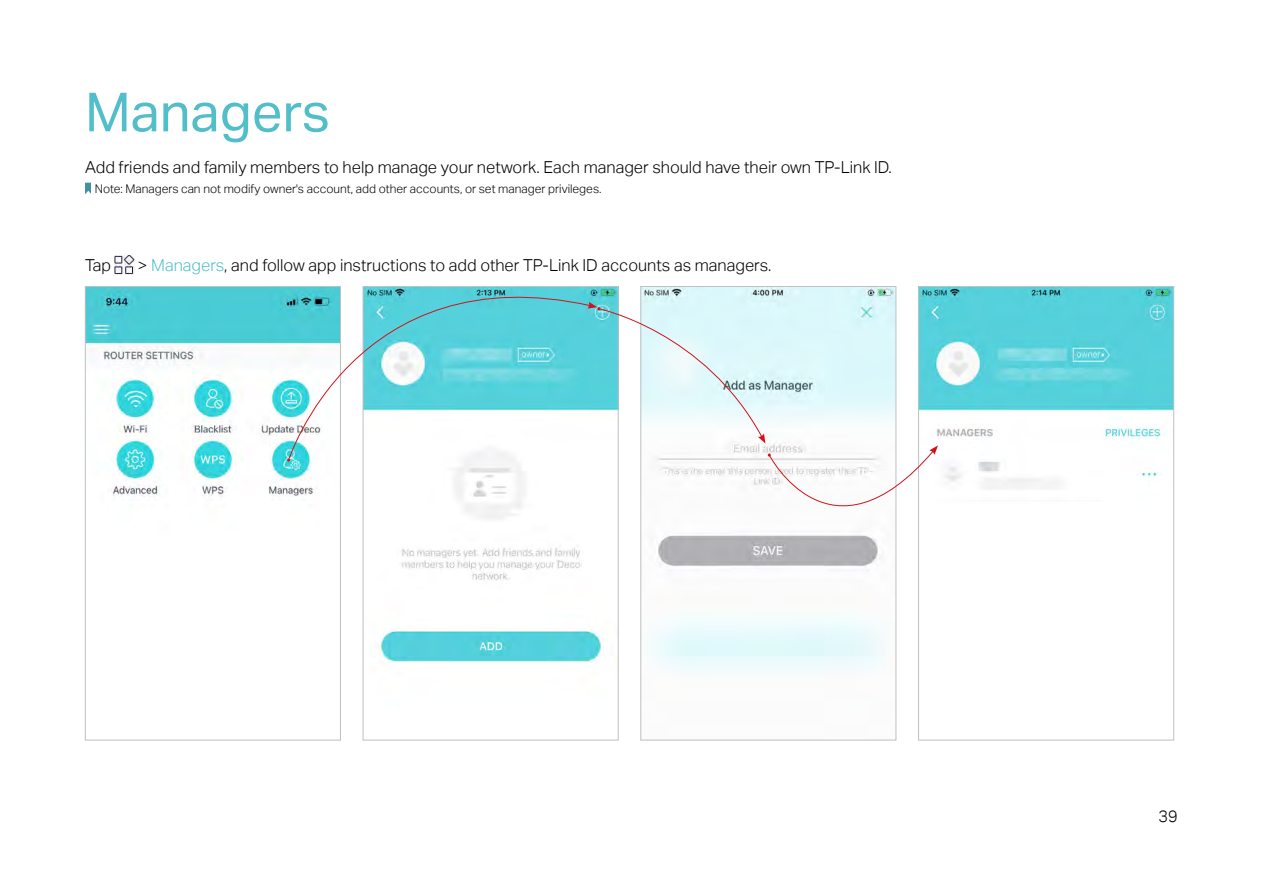
<style>
.page{position:relative;width:1263px;height:893px;background:#fff}
.page>*{position:absolute;margin:0;border:0;box-sizing:border-box;transform-origin:0 0}
.标题一{font:54px "TP Link Aktiv Regular";color:#51beca}
.正文{font:16.5px "TP Link Aktiv Light";color:#000}
.Note{font:12px "TP Link Aktiv Light";color:#000}
.s1{color:#51beca}
</style>
<div class="page">
<img style="left:115px;top:255px;width:19px;height:19px">
<img style="left:87px;top:288px;width:226px;height:209px">
<div style="left:85px;top:286px;width:256px;height:454px;border:1px solid #bfc0c0"></div>
<img style="left:377px;top:288px;width:239px;height:375px">
<img style="left:642px;top:288px;width:252px;height:386px">
<img style="left:920px;top:288px;width:252px;height:201px">
<svg style="left:85px;top:183px;width:6px;height:11px"></svg>
<svg style="left:288px;top:286px;width:303px;height:175px"></svg>
<svg style="left:587px;top:302px;width:351px;height:270px"></svg>
<p class="标题一" style="left:85px;top:81px;width:246px">Managers</p>
<p class="正文" style="left:85px;top:157px;width:808px">Add friends and family members to help manage your network. Each manager should have their own TP-Link ID.</p>
<p class="Note" style="left:95px;top:182px;width:508px">Note: Managers can not modify owner's account, add other accounts, or set manager privileges.</p>
<p class="正文" style="left:85px;top:255px;width:28px">Tap</p>
<p class="正文" style="left:138px;top:255px;width:635px">&gt; <span class="s1">Managers</span>, and follow app instructions to add other TP-Link ID accounts as managers.</p>
<p class="正文" style="left:1158px;top:807px;width:21px">39</p>
</div>
